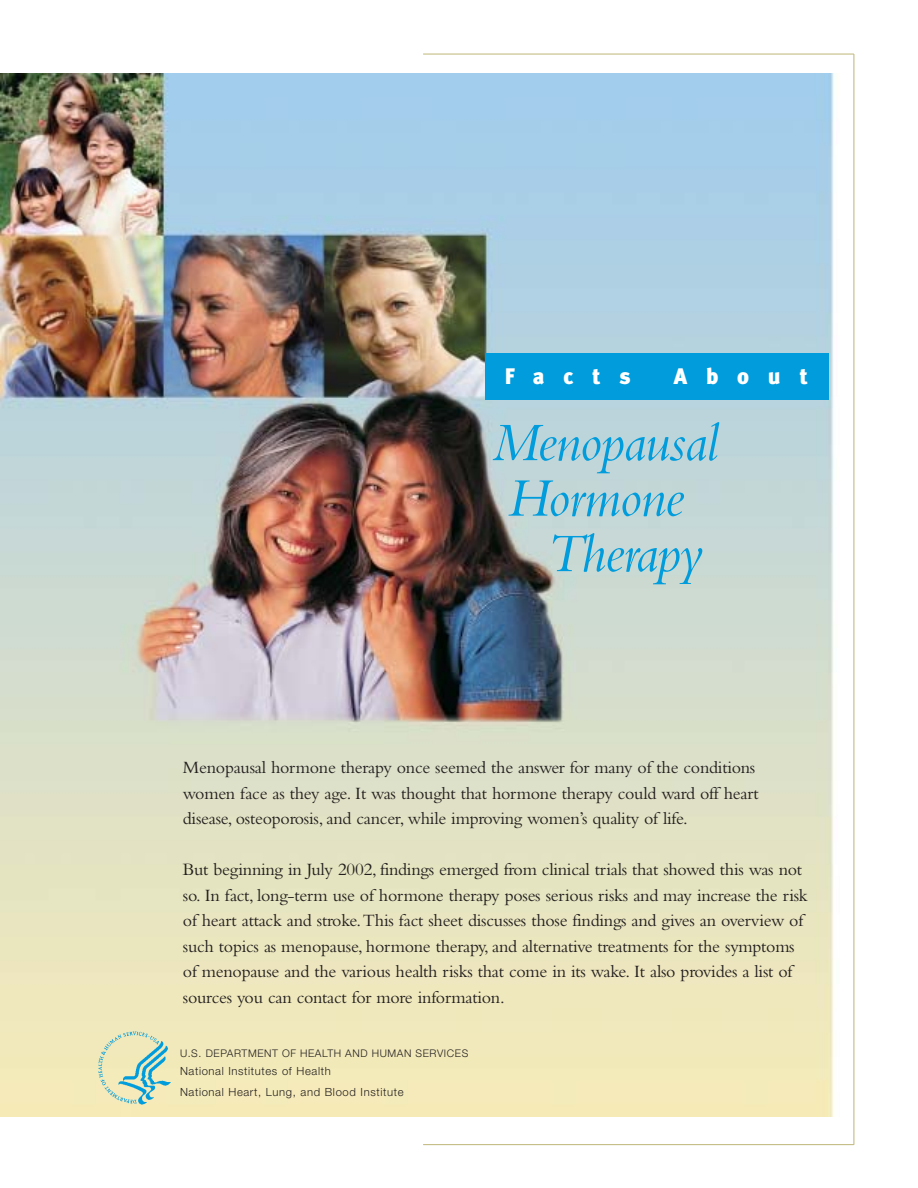
<style>
.page{position:relative;width:918px;height:1188px;background:#fff}
.page>*{position:absolute;margin:0;border:0;box-sizing:border-box;transform-origin:0 0}
.t1{font:italic 56.55px "Bembo";letter-spacing:-.02em;color:#009cdc}
.t2{font:900 22.5px "Meta Plus";letter-spacing:.835em;color:#fff}
.t3{font:18px/25.5px "Bembo";letter-spacing:-.015em;color:#231f1f}
.t4{font:300 11.25px/21px "Helvetica Neue";letter-spacing:.055em;color:#231f1f}
.t5{font:300 10.5px "Helvetica Neue";letter-spacing:.055em;color:#231f1f}
</style>
<div class="page">
<img style="left:0;top:73px;width:834px;height:1043px">
<hr style="left:423px;top:1144px;width:431px;height:1px;background:#beb678">
<hr style="left:423px;top:54px;width:431px;height:1px;background:#beb678">
<hr style="left:854px;top:54px;width:1px;height:1091px;background:#beb678">
<div style="left:486px;top:353px;width:343px;height:47px;background:#009cdc"></div>
<img style="left:96px;top:1030px;width:76px;height:76px">
<p class="t2" style="left:504px;top:368px;width:128px">Facts</p>
<p class="t2" style="left:674px;top:368px;width:136px">About</p>
<h1 class="t1" style="left:492px;top:422px;width:228px">Menopausal</h1>
<h1 class="t1" style="left:507px;top:478px;width:178px">Hormone</h1>
<h1 class="t1" style="left:546px;top:533px;width:158px">Therapy</h1>
<p class="t3" style="left:183px;top:757px;width:577px">Menopausal hormone therapy once seemed the answer for many of the conditions women face as they age. It was thought that hormone therapy could ward off heart disease, osteoporosis, and cancer, while improving women’s quality of life.</p>
<p class="t3" style="left:183px;top:859px;width:627px">But beginning in July 2002, findings emerged from clinical trials that showed this was not so. In fact, long-term use of hormone therapy poses serious risks and may increase the risk of heart attack and stroke.This fact sheet discusses those findings and gives an overview of such topics as menopause, hormone therapy, and alternative treatments for the symptoms of menopause and the various health risks that come in its wake. It also provides a list of sources you can contact for more information.</p>
<p class="t5" style="left:180px;top:1049px;width:290px">U.S. DEPARTMENT OF HEALTH AND HUMAN SERVICES</p>
<p class="t4" style="left:180px;top:1061px;width:225px">National Institutes of Health<br>National Heart, Lung, and Blood Institute</p>
</div>
